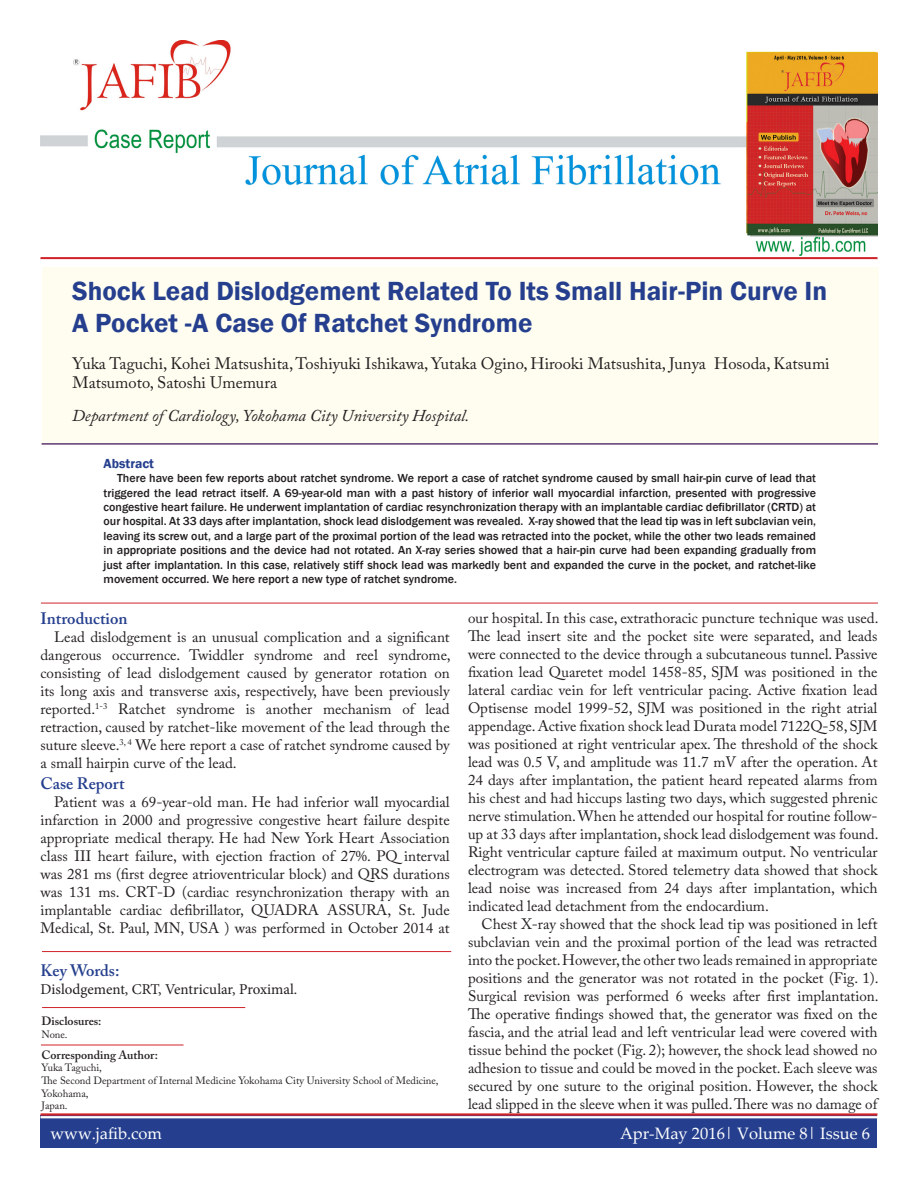
<style>
.page{position:relative;width:918px;height:1188px;background:#fff}
.page>*{position:absolute;margin:0;border:0;box-sizing:border-box;transform-origin:0 0}
._05_Article_Title{font:600 27px/32.4px "Franklin Gothic";color:#253f8e}
._06_Author_block{font:16.5px/19.8px "Adobe Caslon Pro";color:#231f20}
._07_Author_Affiliati{font:italic 16.5px "Adobe Caslon Pro";color:#231f20}
.white_header_for_blu{font:16.5px "Palatino Linotype";color:#fff}
._11_Body_Header{font:600 16.5px "Adobe Caslon Pro";color:#253f8e}
._10_Body_Text{font:600 16.5px "Adobe Caslon Pro";color:#253f8e}
._10_Body_Text-2{font:15px/18px "Adobe Caslon Pro";color:#231f20;text-align:justify}
.t1{font:15px "Minion Pro";color:#231f20}
._08_Abstract_Header{font:600 13.5px "Franklin Gothic";color:#253f8e}
._09_Abstract_Body{font:500 12px/14.4px "Franklin Gothic";color:#231f20;text-align:justify}
._13_small_text_for_h{font:600 12px "Adobe Caslon Pro";color:#231f20}
._14_Small_text_heade{font:600 12px "Adobe Caslon Pro";color:#231f20}
._13_small_text_for_h-2{font:10.5px "Adobe Caslon Pro";color:#231f20}
</style>
<div class="page">
<div style="left:42px;top:267px;width:837px;height:176px;background:#fefdf0"></div>
<hr style="left:41px;top:603px;width:837px;height:1px;background:#d1232a">
<hr style="left:42px;top:444px;width:836px;height:1px;background:#253f8e">
<hr style="left:42px;top:1007px;width:203px;height:1px;background:#d1232a">
<hr style="left:41px;top:1045px;width:143px;height:1px;background:#d1232a">
<hr style="left:42px;top:951px;width:409px;height:1px;background:#d1232a">
<div style="left:40px;top:1115px;width:838px;height:33px;background:#253f8e"></div>
<hr style="left:40px;top:1113px;width:838px;height:3px;background:#d1232a">
<hr style="left:40px;top:1116px;width:838px;height:2px;background:#fff">
<hr style="left:40px;top:257px;width:838px;height:2px;background:#d1232a">
<img style="left:40px;top:40px;width:837px;height:216px">
<p class="_05_Article_Title" style="left:72px;top:275px;width:757px">Shock Lead Dislodgement Related To Its Small Hair-Pin Curve In<br>A Pocket -A Case Of Ratchet Syndrome</p>
<p class="_06_Author_block" style="left:73px;top:353px;width:759px">Yuka Taguchi, Kohei Matsushita, Toshiyuki Ishikawa, Yutaka Ogino, Hirooki Matsushita, Junya Hosoda, Katsumi<br>Matsumoto, Satoshi Umemura</p>
<p class="_07_Author_Affiliati" style="left:72px;top:406px;width:399px">Department of Cardiology, Yokohama City University Hospital.</p>
<p class="_08_Abstract_Header" style="left:104px;top:455px;width:52px">Abstract</p>
<p class="_09_Abstract_Body" style="left:104px;top:471px;width:714px;text-indent:14px">There have been few reports about ratchet syndrome. We report a case of ratchet syndrome caused by small hair-pin curve of lead that triggered the lead retract itself. A 69-year-old man with a past history of inferior wall myocardial infarction, presented with progressive congestive heart failure. He underwent implantation of cardiac resynchronization therapy with an implantable cardiac defibrillator (CRTD) at our hospital. At 33 days after implantation, shock lead dislodgement was revealed. X-ray showed that the lead tip was in left subclavian vein, leaving its screw out, and a large part of the proximal portion of the lead was retracted into the pocket, while the other two leads remained in appropriate positions and the device had not rotated. An X-ray series showed that a hair-pin curve had been expanding gradually from just after implantation. In this case, relatively stiff shock lead was markedly bent and expanded the curve in the pocket, and ratchet-like movement occurred. We here report a new type of ratchet syndrome.</p>
<p class="_11_Body_Header" style="left:40px;top:608px;width:89px">Introduction</p>
<p class="_10_Body_Text-2" style="left:40px;top:628px;width:412px;text-indent:14px">Lead dislodgement is an unusual complication and a significant dangerous occurrence. Twiddler syndrome and reel syndrome, consisting of lead dislodgement caused by generator rotation on its long axis and transverse axis, respectively, have been previously reported.<sup>1-3</sup> Ratchet syndrome is another mechanism of lead retraction, caused by ratchet-like movement of the lead through the suture sleeve.<sup>3,</sup> <sup>4</sup> We here report a case of ratchet syndrome caused by a small hairpin curve of the lead.</p>
<p class="_10_Body_Text" style="left:40px;top:773px;width:86px">Case Report</p>
<p class="_10_Body_Text-2" style="left:40px;top:793px;width:411px;text-indent:14px">Patient was a 69-year-old man. He had inferior wall myocardial infarction in 2000 and progressive congestive heart failure despite appropriate medical therapy. He had New York Heart Association class III heart failure, with ejection fraction of 27%. PQ interval was 281 ms (first degree atrioventricular block) and QRS durations was 131 ms. CRT-D (cardiac resynchronization therapy with an implantable cardiac defibrillator, QUADRA ASSURA, St. Jude Medical, St. Paul, MN, USA ) was performed in October 2014 at</p>
<p class="_11_Body_Header" style="left:41px;top:960px;width:80px">Key Words:</p>
<p class="t1" style="left:41px;top:979px;width:258px">Dislodgement, CRT, Ventricular, Proximal.</p>
<p class="_14_Small_text_heade" style="left:42px;top:1014px;width:62px">Disclosures:</p>
<p class="_13_small_text_for_h-2" style="left:42px;top:1028px;width:28px">None.</p>
<p class="_13_small_text_for_h" style="left:42px;top:1048px;width:118px">Corresponding Author:</p>
<p class="_13_small_text_for_h-2" style="left:42px;top:1062px;width:62px">Yuka Taguchi,</p>
<p class="_13_small_text_for_h-2" style="left:42px;top:1074px;width:399px">The Second Department of Internal Medicine Yokohama City University School of Medicine,</p>
<p class="_13_small_text_for_h-2" style="left:42px;top:1087px;width:49px">Yokohama,</p>
<p class="_13_small_text_for_h-2" style="left:42px;top:1099px;width:28px">Japan.</p>
<p class="_10_Body_Text-2" style="left:468px;top:609px;width:412px">our hospital. In this case, extrathoracic puncture technique was used.<br>The lead insert site and the pocket site were separated, and leads were connected to the device through a subcutaneous tunnel. Passive fixation lead Quaretet model 1458-85, SJM was positioned in the lateral cardiac vein for left ventricular pacing. Active fixation lead Optisense model 1999-52, SJM was positioned in the right atrial appendage. Active fixation shock lead Durata model 7122Q-58, SJM was positioned at right ventricular apex. The threshold of the shock lead was 0.5 V, and amplitude was 11.7 mV after the operation. At 24 days after implantation, the patient heard repeated alarms from his chest and had hiccups lasting two days, which suggested phrenic nerve stimulation. When he attended our hospital for routine follow&shy;up at 33 days after implantation, shock lead dislodgement was found.<br>Right ventricular capture failed at maximum output. No ventricular electrogram was detected. Stored telemetry data showed that shock lead noise was increased from 24 days after implantation, which indicated lead detachment from the endocardium.</p>
<p class="_10_Body_Text-2" style="left:468px;top:915px;width:412px;text-indent:14px">Chest X-ray showed that the shock lead tip was positioned in left subclavian vein and the proximal portion of the lead was retracted into the pocket. However, the other two leads remained in appropriate positions and the generator was not rotated in the pocket (Fig. 1).<br>Surgical revision was performed 6 weeks after first implantation.<br>The operative findings showed that, the generator was fixed on the fascia, and the atrial lead and left ventricular lead were covered with tissue behind the pocket (Fig. 2); however, the shock lead showed no adhesion to tissue and could be moved in the pocket. Each sleeve was secured by one suture to the original position. However, the shock lead slipped in the sleeve when it was pulled. There was no damage of</p>
<p class="white_header_for_blu" style="left:51px;top:1122px;width:113px">www.jafib.com</p>
<p class="white_header_for_blu" style="left:620px;top:1122px;width:251px">Apr-May 2016| Volume 8| Issue 6</p>
</div>
